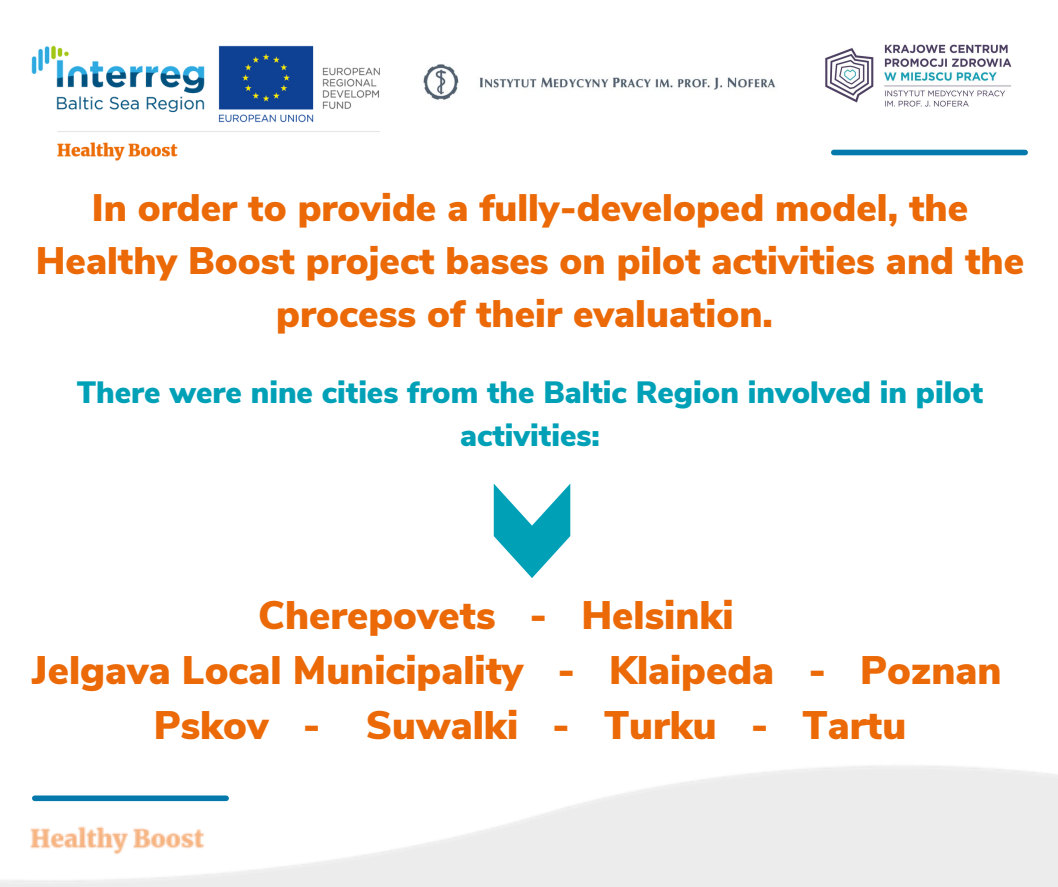
<style>
.page{position:relative;width:1058px;height:887px;background:#fff}
.page>*{position:absolute;margin:0;border:0;box-sizing:border-box;transform-origin:0 0}
.t1{font:900 39.75px "Nunito Sans";color:#eb6907}
.t2{font:900 38.25px/52.8px "Nunito Sans";color:#eb6907;text-align:center}
.t3{font:900 30.75px/42.8px "Nunito Sans";color:#00a1b7;text-align:center}
</style>
<div class="page">
<img style="left:32px;top:45px;width:348px;height:116px">
<img style="left:0;top:766px;width:1058px;height:120px">
<img style="left:825px;top:44px;width:187px;height:63px">
<div style="left:833px;top:150px;width:192px;height:5px;background:#0679ac"></div>
<div style="left:35px;top:795px;width:191px;height:6px;background:#0679ac"></div>
<img style="left:423px;top:64px;width:353px;height:36px">
<svg style="left:494px;top:484px;width:76px;height:94px"></svg>
<p class="t2" style="left:36px;top:182px;width:989px">In order to provide a fully-developed model, the<br>Healthy Boost project bases on pilot activities and the process of their evaluation.</p>
<p class="t3" style="left:77px;top:372px;width:908px">There were nine cities from the Baltic Region involved in pilot activities:</p>
<p class="t1" style="left:258px;top:588px;width:477px">Cherepovets - Helsinki</p>
<p class="t1" style="left:32px;top:643px;width:971px">Jelgava Local Municipality - Klaipeda - Poznan</p>
<p class="t1" style="left:154px;top:698px;width:754px">Pskov - Suwalki - Turku - Tartu</p>
</div>
